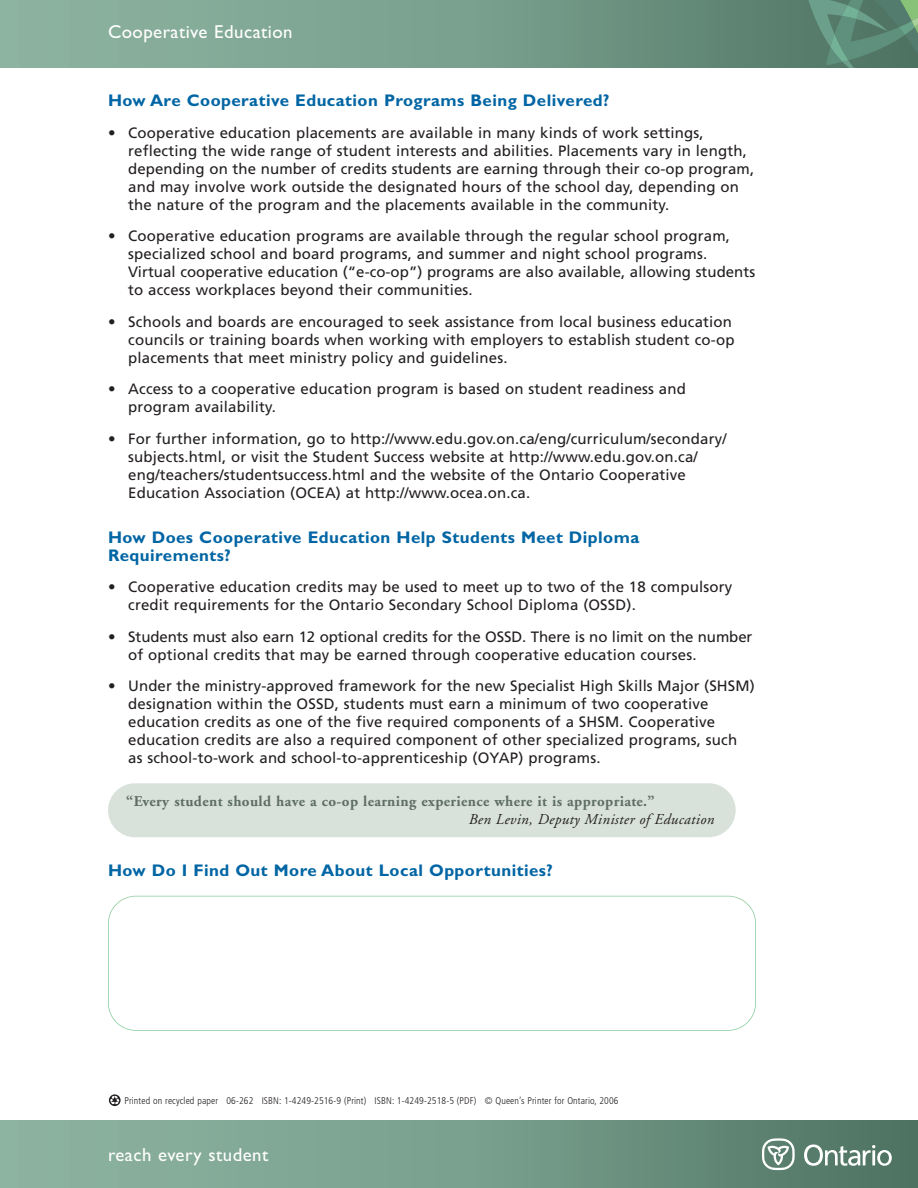
<style>
.page{position:relative;width:918px;height:1188px;background:#fff}
.page>*{position:absolute;margin:0;border:0;box-sizing:border-box;transform-origin:0 0}
.t1{font:18.75px "Gill Sans";letter-spacing:.025em;color:#fff}
.t2{font:700 16.8px/18px "Gill Sans";letter-spacing:.025em;color:#0065a4}
.t3{font:15px/18px "Frutiger";letter-spacing:.01em;color:#231f20}
.t4{font:700 15px "Adobe Garamond";letter-spacing:.025em;color:#5e6e66}
.t5{font:italic 15px "Adobe Garamond";letter-spacing:.025em;color:#231f20}
.t6{font:300 condensed 9.75px "Frutiger";letter-spacing:.015em;color:#231f20}
</style>
<div class="page">
<div style="left:0;top:1120px;width:918px;height:68px;background:linear-gradient(to right,#94bba8,#547968)"></div>
<svg style="left:0;top:0;width:807px;height:68px;background:#789e8c"></svg>
<svg style="left:807px;top:0;width:111px;height:68px;background:#5c8774"></svg>
<svg style="left:762px;top:1138px;width:33px;height:32px"></svg>
<svg style="left:804px;top:1144px;width:88px;height:22px"></svg>
<div style="left:108px;top:896px;width:648px;height:135px;border:2px solid #8acc9c;border-radius:28px"></div>
<div style="left:108px;top:783px;width:628px;height:54px;background:#d9e2da;border-radius:27px"></div>
<svg style="left:109px;top:1094px;width:12px;height:12px"></svg>
<svg style="left:110px;top:1096px;width:10px;height:9px"></svg>
<p class="t1" style="left:108px;top:25px;width:186px">Cooperative Education</p>
<p class="t2" style="left:108px;top:93px;width:503px">How Are Cooperative Education Programs Being Delivered?</p>
<p class="t3" style="left:128px;top:124px;width:627px;text-indent:-20px">• Cooperative education placements are available in many kinds of work settings, reflecting the wide range of student interests and abilities. Placements vary in length, depending on the number of credits students are earning through their co-op program, and may involve work outside the designated hours of the school day, depending on the nature of the program and the placements available in the community.</p>
<p class="t3" style="left:128px;top:228px;width:629px;text-indent:-20px">• Cooperative education programs are available through the regular school program, specialized school and board programs, and summer and night school programs.<br>Virtual cooperative education (“e-co-op”) programs are also available, allowing students to access workplaces beyond their communities.</p>
<p class="t3" style="left:128px;top:313px;width:608px;text-indent:-20px">• Schools and boards are encouraged to seek assistance from local business education councils or training boards when working with employers to establish student co-op placements that meet ministry policy and guidelines.</p>
<p class="t3" style="left:128px;top:381px;width:559px;text-indent:-20px">• Access to a cooperative education program is based on student readiness and program availability.</p>
<p class="t3" style="left:128px;top:430px;width:600px;text-indent:-20px">• For further information, go to http://www.edu.gov.on.ca/eng/curriculum/secondary/ subjects.html, or visit the Student Success website at http://www.edu.gov.on.ca/ eng/teachers/studentsuccess.html and the website of the Ontario Cooperative Education Association (OCEA) at http://www.ocea.on.ca.</p>
<p class="t2" style="left:108px;top:530px;width:533px">How Does Cooperative Education Help Students Meet Diploma<br>Requirements?</p>
<p class="t3" style="left:128px;top:579px;width:605px;text-indent:-20px">• Cooperative education credits may be used to meet up to two of the 18 compulsory credit requirements for the Ontario Secondary School Diploma (OSSD).</p>
<p class="t3" style="left:128px;top:628px;width:626px;text-indent:-20px">• Students must also earn 12 optional credits for the OSSD. There is no limit on the number of optional credits that may be earned through cooperative education courses.</p>
<p class="t3" style="left:128px;top:678px;width:628px;text-indent:-20px">• Under the ministry-approved framework for the new Specialist High Skills Major (SHSM) designation within the OSSD, students must earn a minimum of two cooperative education credits as one of the five required components of a SHSM. Cooperative education credits are also a required component of other specialized programs, such as school-to-work and school-to-apprenticeship (OYAP) programs.</p>
<p class="t4" style="left:126px;top:795px;width:530px">“Every student should have a co-op learning experience where it is appropriate.”</p>
<p class="t5" style="left:469px;top:813px;width:247px">Ben Levin, Deputy Minister of Education</p>
<p class="t2" style="left:108px;top:863px;width:446px">How Do I Find Out More About Local Opportunities?</p>
<p class="t6" style="left:124px;top:1097px;width:496px">Printed on recycled paper 06-262 ISBN: 1-4249-2516-9 (Print) ISBN: 1-4249-2518-5 (PDF) © Queen’s Printer for Ontario, 2006</p>
<p class="t1" style="left:108px;top:1148px;width:162px">reach every student</p>
</div>
